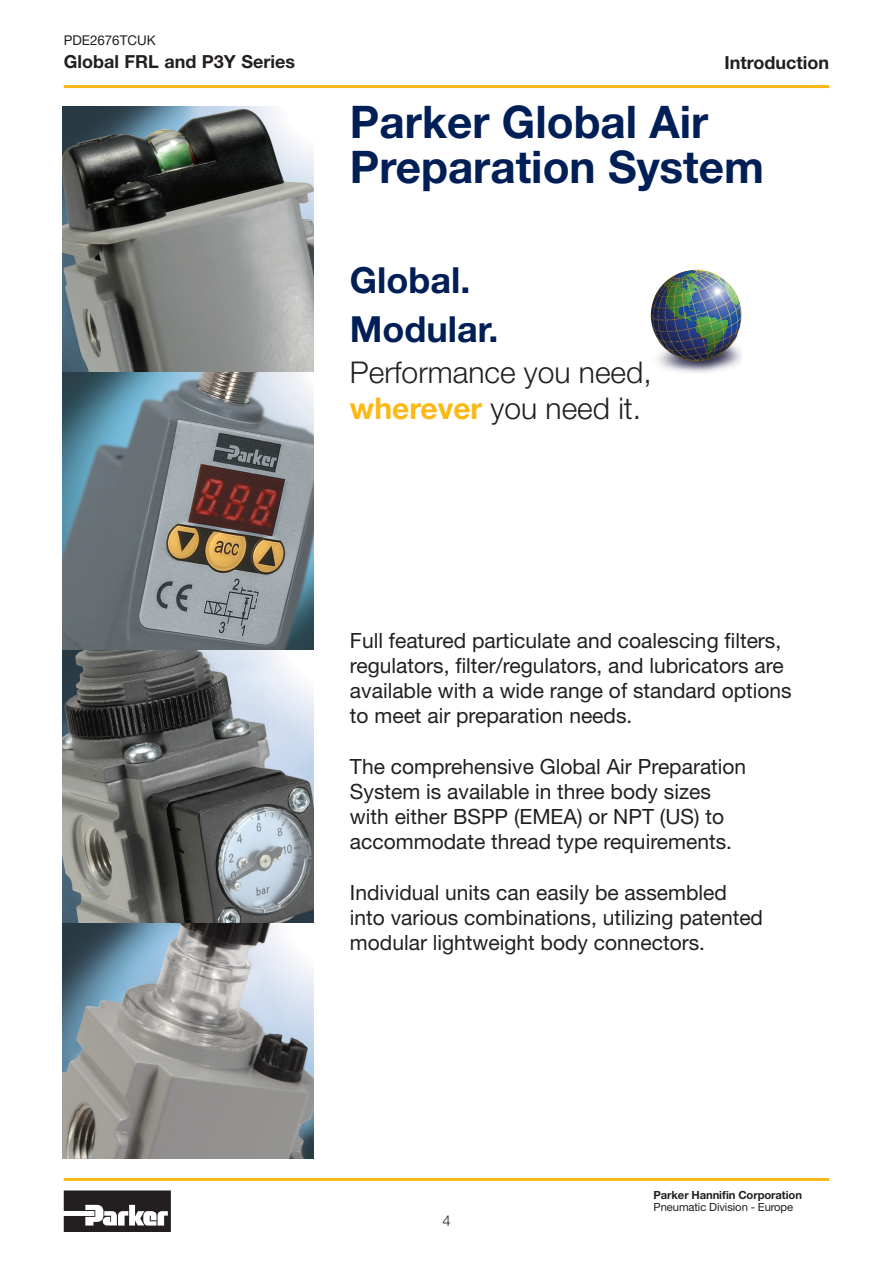
<style>
.page{position:relative;width:893px;height:1263px;background:#fff}
.page>*{position:absolute;margin:0;border:0;box-sizing:border-box;transform-origin:0 0}
.t1{font:700 45px/45px "Helvetica Neue LT Std";color:#001f56}
.t2{font:700 36px "Helvetica Neue LT Std";color:#001f56}
.t3{font:300 30px/36px "Helvetica Neue LT Std";color:#231f20}
.t4{font:21px/25.2px "Helvetica Neue LT Std";color:#231f20}
.t5{font:700 18px "Helvetica Neue LT Std";color:#231f20}
.t6{font:300 15px "Helvetica Neue LT Std";color:#231f20}
.t7{font:13.5px "Helvetica Neue LT Std";color:#231f20}
.t8{font:700 11.25px "Helvetica Neue LT Std";letter-spacing:-.01em;color:#231f20}
.t9{font:11.25px "Helvetica Neue LT Std";letter-spacing:-.01em;color:#231f20}
.s1{font-weight:700;color:#fcb814}
</style>
<div class="page">
<hr style="left:64px;top:85px;width:765px;height:3px;background:#fcb814">
<hr style="left:64px;top:1178px;width:765px;height:3px;background:#fcb814">
<svg style="left:64px;top:1190px;width:107px;height:42px"></svg>
<img style="left:63px;top:106px;width:251px;height:1053px">
<img style="left:650px;top:270px;width:92px;height:103px">
<p class="t7" style="left:64px;top:33px;width:93px">PDE2676TCUK</p>
<p class="t5" style="left:64px;top:51px;width:233px">Global FRL and P3Y Series</p>
<p class="t5" style="left:724px;top:51px;width:106px">Introduction</p>
<p class="t1" style="left:350px;top:99px;width:416px">Parker Global Air<br>Preparation System</p>
<p class="t2" style="left:350px;top:258px;width:122px">Global.</p>
<p class="t2" style="left:350px;top:307px;width:150px">Modular.</p>
<p class="t3" style="left:350px;top:354px;width:303px">Performance you need, <span class="s1">wherever</span> you need it.</p>
<p class="t4" style="left:350px;top:627px;width:443px">Full featured particulate and coalescing filters, regulators, filter/regulators, and lubricators are available with a wide range of standard options to meet air preparation needs.</p>
<p class="t4" style="left:350px;top:753px;width:398px">The comprehensive Global Air Preparation System is available in three body sizes with either BSPP (EMEA) or NPT (US) to accommodate thread type requirements.</p>
<p class="t4" style="left:350px;top:879px;width:415px">Individual units can easily be assembled into various combinations, utilizing patented modular lightweight body connectors.</p>
<p class="t6" style="left:442px;top:1211px;width:10px">4</p>
<p class="t8" style="left:653px;top:1187px;width:150px">Parker Hannifin Corporation</p>
<p class="t9" style="left:653px;top:1200px;width:141px">Pneumatic Division - Europe</p>
</div>
